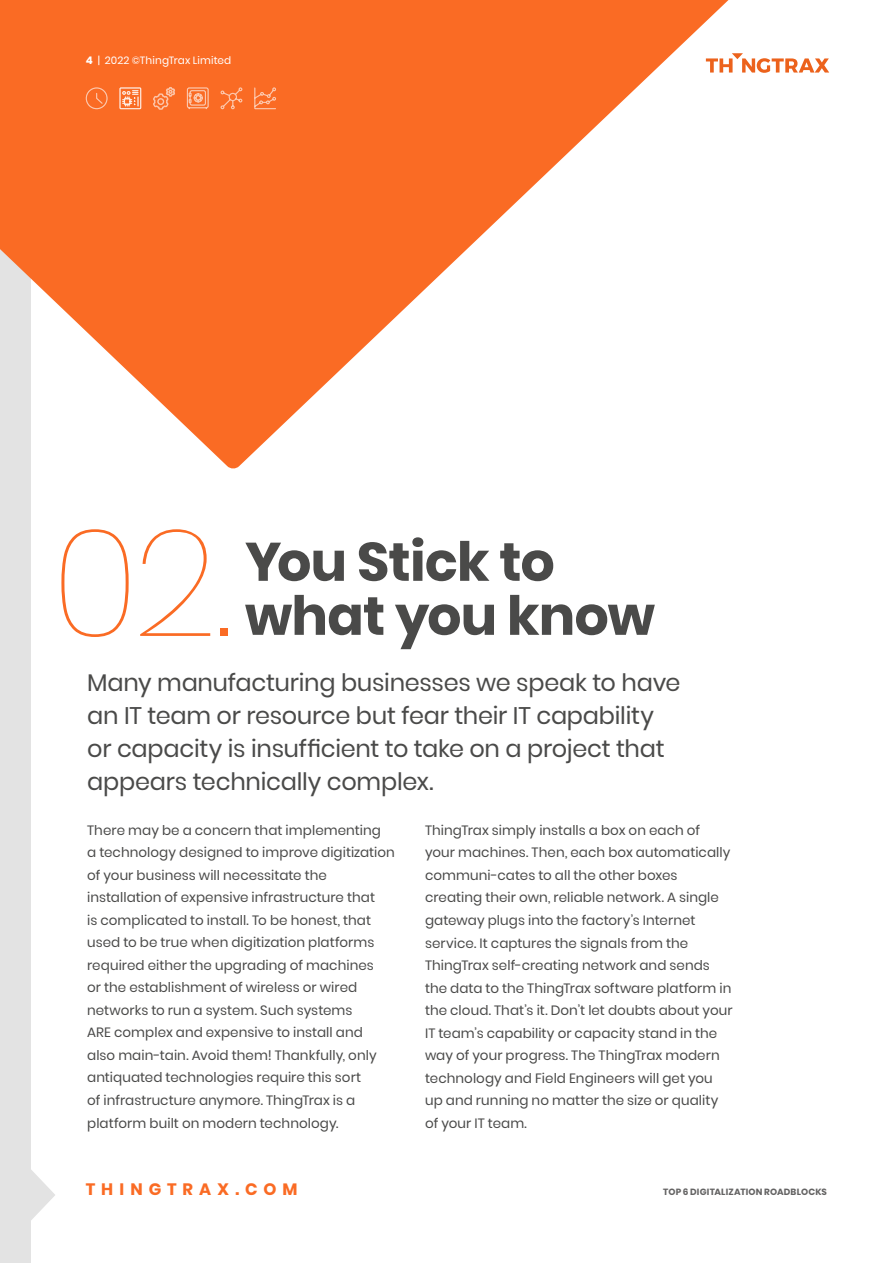
<style>
.page{position:relative;width:893px;height:1263px;background:#fff}
.page>*{position:absolute;margin:0;border:0;box-sizing:border-box;transform-origin:0 0}
.t1{font:100 150px "Poppins";color:#fa6b24}
.t2{font:700 54px/54px "Poppins";letter-spacing:-.015em;color:#4a4a49}
.t3{font:24px/33px "Poppins";letter-spacing:-.01em;color:#4a4a49}
.t4{font:700 16.5px "Poppins";letter-spacing:.365em;color:#fa6b24}
.t5{font:13.5px/22.5px "Poppins";letter-spacing:.005em;color:#4a4a49}
.t6{font:10.5px "Poppins";letter-spacing:.015em;color:#fff}
.t7{font:700 9px "Poppins";letter-spacing:.02em;color:#646363}
.s1{font-weight:700}
</style>
<div class="page">
<svg style="left:30px;top:1167px;width:25px;height:55px"></svg>
<div style="left:0;top:0;width:30px;height:1263px;background:#e3e3e3"></div>
<svg style="left:0;top:0;width:729px;height:469px;fill:#fa6b24"></svg>
<svg style="left:706px;top:53px;width:123px;height:20px"></svg>
<svg style="left:85px;top:87px;width:23px;height:23px"></svg>
<svg style="left:119px;top:87px;width:23px;height:23px"></svg>
<svg style="left:186px;top:87px;width:23px;height:23px"></svg>
<svg style="left:220px;top:87px;width:23px;height:23px"></svg>
<svg style="left:253px;top:87px;width:24px;height:23px"></svg>
<svg style="left:152px;top:86px;width:25px;height:25px"></svg>
<p class="t6" style="left:86px;top:54px;width:147px"><span class="s1">4</span> | 2022 ©ThingTrax Limited</p>
<h1 class="t1" style="left:51px;top:496px;width:184px">02.</h1>
<h2 class="t2" style="left:245px;top:535px;width:412px">You Stick to what you know</h2>
<h3 class="t3" style="left:87px;top:666px;width:595px">Many manufacturing businesses we speak to have an IT team or resource but fear their IT capability or capacity is insufficient to take on a project that appears technically complex.</h3>
<p class="t5" style="left:87px;top:819px;width:309px">There may be a concern that implementing<br>a technology designed to improve digitization of your business will necessitate the installation of expensive infrastructure that<br>is complicated to install. To be honest, that used to be true when digitization platforms required either the upgrading of machines<br>or the establishment of wireless or wired networks to run a system. Such systems<br>ARE complex and expensive to install and<br>also main-tain. Avoid them! Thankfully, only antiquated technologies require this sort<br>of infrastructure anymore. ThingTrax is a platform built on modern technology.</p>
<p class="t5" style="left:425px;top:819px;width:309px">ThingTrax simply installs a box on each of your machines. Then, each box automatically communi-cates to all the other boxes creating their own, reliable network. A single gateway plugs into the factory’s Internet service. It captures the signals from the ThingTrax self-creating network and sends the data to the ThingTrax software platform in the cloud. That’s it. Don’t let doubts about your IT team’s capability or capacity stand in the way of your progress. The ThingTrax modern technology and Field Engineers will get you up and running no matter the size or quality of your IT team.</p>
<p class="t4" style="left:86px;top:1180px;width:213px">THINGTRAX.COM</p>
<p class="t7" style="left:663px;top:1186px;width:165px">TOP 6 DIGITALIZATION ROADBLOCKS</p>
</div>
